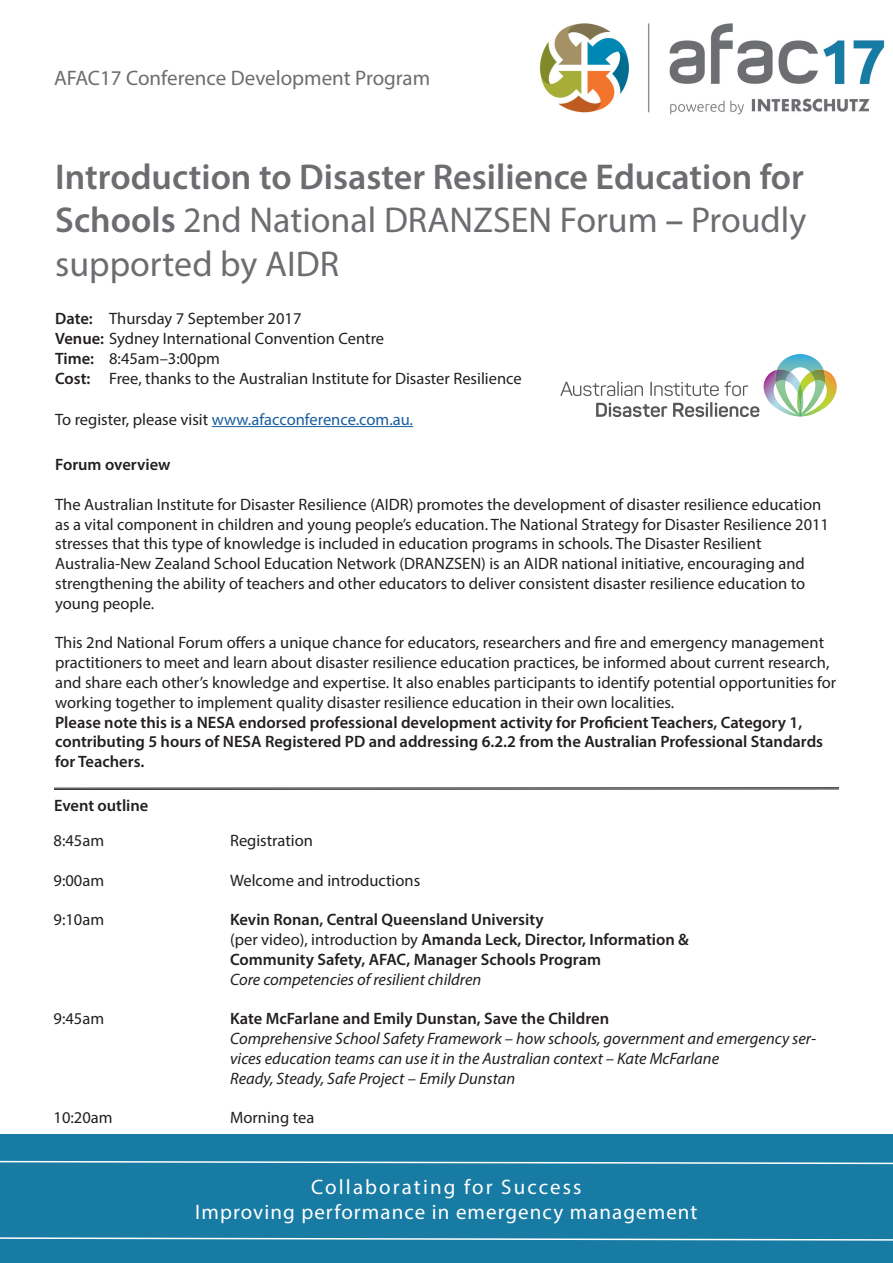
<style>
.page{position:relative;width:893px;height:1263px;background:#fff}
.page>*{position:absolute;margin:0;border:0;box-sizing:border-box;transform-origin:0 0}
.t1{font:600 36px/43.2px "Myriad Pro";color:#6c6d70;text-align:justify}
.t2{font:21px/25.2px "Myriad Pro";letter-spacing:.05em;color:#fff;text-align:center}
.t3{font:21px "Myriad Pro";color:#6c6d70}
.t4{font:16.5px/19.8px "Myriad Pro";color:#231f20}
.t5{font:600 16.5px/19.8px "Myriad Pro";color:#231f20}
.t6{font:italic 16.5px/19.8px "Myriad Pro";color:#231f20}
.t7{font:16.5px "Myriad Pro";color:#175d9e}
.s1{font-weight:400}
.s2{font-weight:600}
.s3{color:#231f20}
.s4{font-style:normal}
</style>
<div class="page">
<img style="left:539px;top:23px;width:346px;height:92px">
<div style="left:0;top:1134px;width:893px;height:129px;background:#187ba3"></div>
<svg style="left:0;top:1160px;width:893px;height:5px"></svg>
<svg style="left:0;top:1237px;width:893px;height:4px"></svg>
<hr style="left:212px;top:426px;width:201px;height:1px;background:#175d9e">
<hr style="left:54px;top:787px;width:785px;height:1px;background:#231f20">
<hr style="left:54px;top:789px;width:785px;height:1px;background:#231f20">
<svg style="left:560px;top:354px;width:277px;height:64px"></svg>
<p class="t3" style="left:54px;top:65px;width:378px">AFAC17 Conference Development Program</p>
<p class="t1" style="left:55px;top:155px;width:753px">Introduction to Disaster Resilience Education for Schools <span class="s1">2nd National DRANZSEN Forum</span> – <span class="s1">Proudly supported by AIDR</span></p>
<p class="t4" style="left:55px;top:308px;width:248px"><span class="s2">Date:</span> Thursday 7 September 2017</p>
<p class="t4" style="left:55px;top:328px;width:331px"><span class="s2">Venue:</span> Sydney International Convention Centre</p>
<p class="t4" style="left:55px;top:348px;width:166px"><span class="s2">Time:</span> 8:45am–3:00pm</p>
<p class="t4" style="left:55px;top:368px;width:468px"><span class="s2">Cost:</span> Free, thanks to the Australian Institute for Disaster Resilience</p>
<p class="t7" style="left:55px;top:409px;width:359px"><span class="s3">To register, please visit</span> www.afacconference.com.au.</p>
<p class="t5" style="left:55px;top:454px;width:117px">Forum overview</p>
<p class="t4" style="left:55px;top:494px;width:775px">The Australian Institute for Disaster Resilience (AIDR) promotes the development of disaster resilience education as a vital component in children and young people’s education. The National Strategy for Disaster Resilience 2011 stresses that this type of knowledge is included in education programs in schools. The Disaster Resilient Australia-New Zealand School Education Network (DRANZSEN) is an AIDR national initiative, encouraging and strengthening the ability of teachers and other educators to deliver consistent disaster resilience education to young people.</p>
<p class="t4" style="left:55px;top:633px;width:783px">This 2nd National Forum offers a unique chance for educators, researchers and fire and emergency management practitioners to meet and learn about disaster resilience education practices, be informed about current research, and share each other’s knowledge and expertise. It also enables participants to identify potential opportunities for working together to implement quality disaster resilience education in their own localities.</p>
<p class="t5" style="left:55px;top:712px;width:769px">Please note this is a NESA endorsed professional development activity for Proficient Teachers, Category 1, contributing 5 hours of NESA Registered PD and addressing 6.2.2 from the Australian Professional Standards for Teachers.</p>
<p class="t5" style="left:54px;top:795px;width:96px">Event outline</p>
<p class="t4" style="left:230px;top:830px;width:84px">Registration</p>
<p class="t4" style="left:230px;top:870px;width:192px">Welcome and introductions</p>
<p class="t5" style="left:230px;top:909px;width:315px">Kevin Ronan, Central Queensland University</p>
<p class="t5" style="left:230px;top:929px;width:460px"><span class="s1">(per video), introduction by</span> Amanda Leck, Director, Information &amp;</p>
<p class="t5" style="left:230px;top:949px;width:372px">Community Safety, AFAC, Manager Schools Program</p>
<p class="t6" style="left:230px;top:969px;width:253px">Core competencies of resilient children</p>
<p class="t5" style="left:230px;top:1008px;width:381px">Kate McFarlane and Emily Dunstan, Save the Children</p>
<p class="t6" style="left:230px;top:1028px;width:588px">Comprehensive School Safety Framework – how schools, government and emergency ser&shy;vices education teams can use it in the Australian context – Kate McFarlane</p>
<p class="t6" style="left:230px;top:1068px;width:287px">Ready, Steady, Safe Project <span class="s4">–</span> Emily Dunstan</p>
<p class="t4" style="left:230px;top:1107px;width:86px">Morning tea</p>
<p class="t4" style="left:54px;top:830px;width:52px">8:45am</p>
<p class="t4" style="left:54px;top:870px;width:52px">9:00am</p>
<p class="t4" style="left:54px;top:909px;width:52px">9:10am</p>
<p class="t4" style="left:54px;top:1008px;width:52px">9:45am</p>
<p class="t4" style="left:54px;top:1107px;width:60px">10:20am</p>
<p class="t2" style="left:195px;top:1174px;width:504px">Collaborating for Success<br>Improving performance in emergency management</p>
</div>
